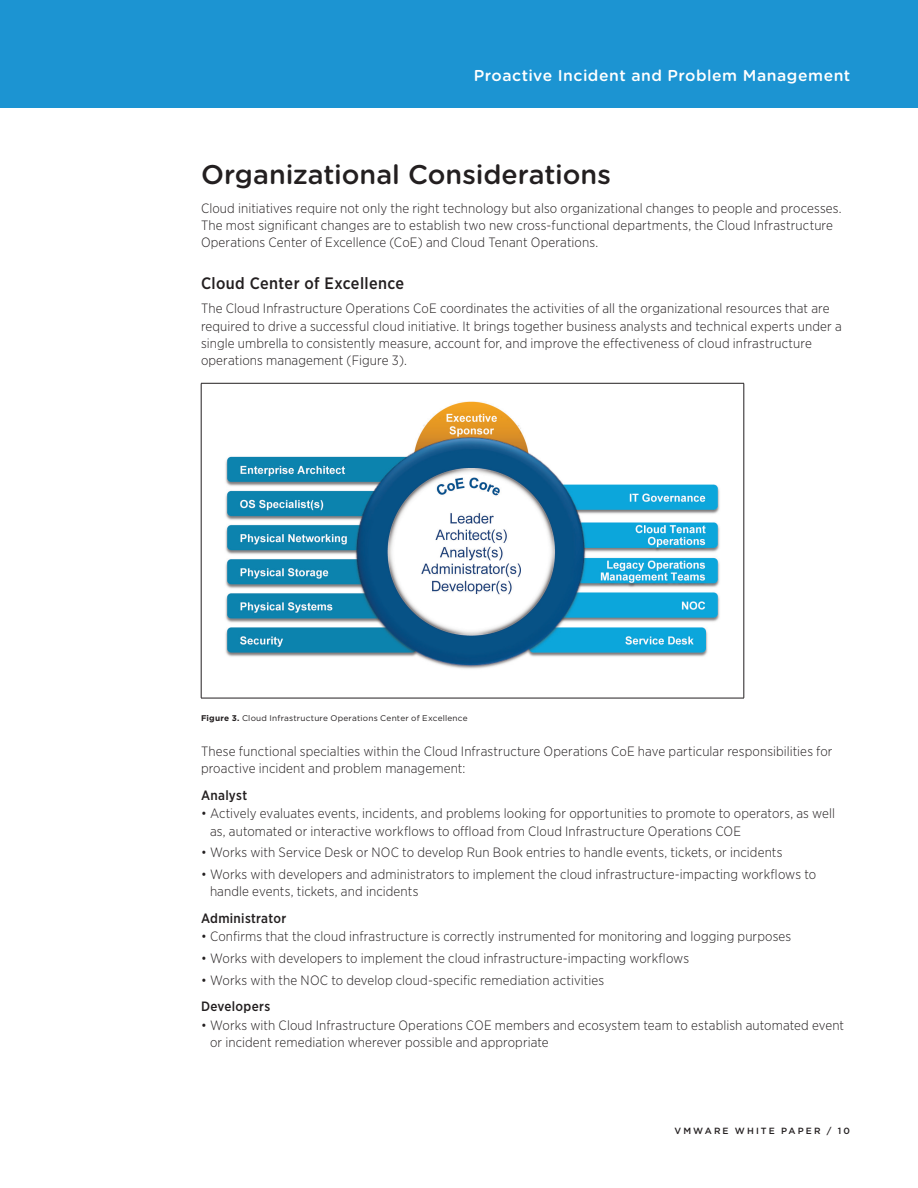
<style>
.page{position:relative;width:918px;height:1188px;background:#fff}
.page>*{position:absolute;margin:0;border:0;box-sizing:border-box;transform-origin:0 0}
._3_Main_Body_Head{font:500 27px "Gotham Rounded";color:#231f20}
._4a_Subhead_1{font:500 16.5px "Gotham Narrow";letter-spacing:.02em;color:#231f20}
.t1{font:500 15.75px "Gotham Rounded";letter-spacing:.035em;color:#fff}
._5a_Body{font:300 13.5px/17.2px "Gotham Narrow";letter-spacing:.01em;color:#231f20}
._4b_Subhead_2{font:500 13.5px "Gotham Narrow";letter-spacing:.025em;color:#231f20}
.t2{font:500 9px "Gotham";letter-spacing:.23em;color:#231f20}
.Caption{font:8.25px "Gotham";letter-spacing:.025em;color:#231f20}
.s1{font-weight:700}
</style>
<div class="page">
<div style="left:0;top:0;width:918px;height:108px;background:#1c94d2"></div>
<hr style="left:201px;top:383px;width:543px;height:1px;background:#231f20">
<hr style="left:201px;top:383px;width:1px;height:315px;background:#231f20">
<hr style="left:744px;top:383px;width:1px;height:315px;background:#231f20">
<hr style="left:201px;top:698px;width:543px;height:1px;background:#231f20">
<img style="left:225px;top:401px;width:495px;height:268px">
<p class="t1" style="left:474px;top:64px;width:378px">Proactive Incident and Problem Management</p>
<p class="_3_Main_Body_Head" style="left:201px;top:155px;width:411px">Organizational Considerations</p>
<p class="_5a_Body" style="left:201px;top:199px;width:642px">Cloud initiatives require not only the right technology but also organizational changes to people and processes.<br>The most significant changes are to establish two new cross-functional departments, the Cloud Infrastructure<br>Operations Center of Excellence (CoE) and Cloud Tenant Operations.</p>
<p class="_4a_Subhead_1" style="left:201px;top:272px;width:205px">Cloud Center of Excellence</p>
<p class="_5a_Body" style="left:201px;top:300px;width:642px">The Cloud Infrastructure Operations CoE coordinates the activities of all the organizational resources that are required to drive a successful cloud initiative. It brings together business analysts and technical experts under a single umbrella to consistently measure, account for, and improve the effectiveness of cloud infrastructure operations management (Figure 3).</p>
<p class="Caption" style="left:201px;top:713px;width:268px"><span class="s1">Figure 3.</span> Cloud Infrastructure Operations Center of Excellence</p>
<p class="_5a_Body" style="left:201px;top:742px;width:633px">These functional specialties within the Cloud Infrastructure Operations CoE have particular responsibilities for proactive incident and problem management:</p>
<p class="_4b_Subhead_2" style="left:201px;top:786px;width:48px">Analyst</p>
<p class="_5a_Body" style="left:210px;top:805px;width:627px;text-indent:-9px">• Actively evaluates events, incidents, and problems looking for opportunities to promote to operators, as well as, automated or interactive workflows to offload from Cloud Infrastructure Operations COE</p>
<p class="_5a_Body" style="left:201px;top:844px;width:583px">• Works with Service Desk or NOC to develop Run Book entries to handle events, tickets, or incidents</p>
<p class="_5a_Body" style="left:210px;top:865px;width:608px;text-indent:-9px">• Works with developers and administrators to implement the cloud infrastructure-impacting workflows to handle events, tickets, and incidents</p>
<p class="_4b_Subhead_2" style="left:201px;top:909px;width:87px">Administrator</p>
<p class="_5a_Body" style="left:201px;top:928px;width:592px">• Confirms that the cloud infrastructure is correctly instrumented for monitoring and logging purposes</p>
<p class="_5a_Body" style="left:201px;top:949px;width:490px">• Works with developers to implement the cloud infrastructure-impacting workflows</p>
<p class="_5a_Body" style="left:201px;top:971px;width:405px">• Works with the NOC to develop cloud-specific remediation activities</p>
<p class="_4b_Subhead_2" style="left:201px;top:998px;width:71px">Developers</p>
<p class="_5a_Body" style="left:210px;top:1016px;width:636px;text-indent:-9px">• Works with Cloud Infrastructure Operations COE members and ecosystem team to establish automated event or incident remediation wherever possible and appropriate</p>
<p class="t2" style="left:675px;top:1125px;width:177px">VMWARE WHITE PAPER / 10</p>
</div>
